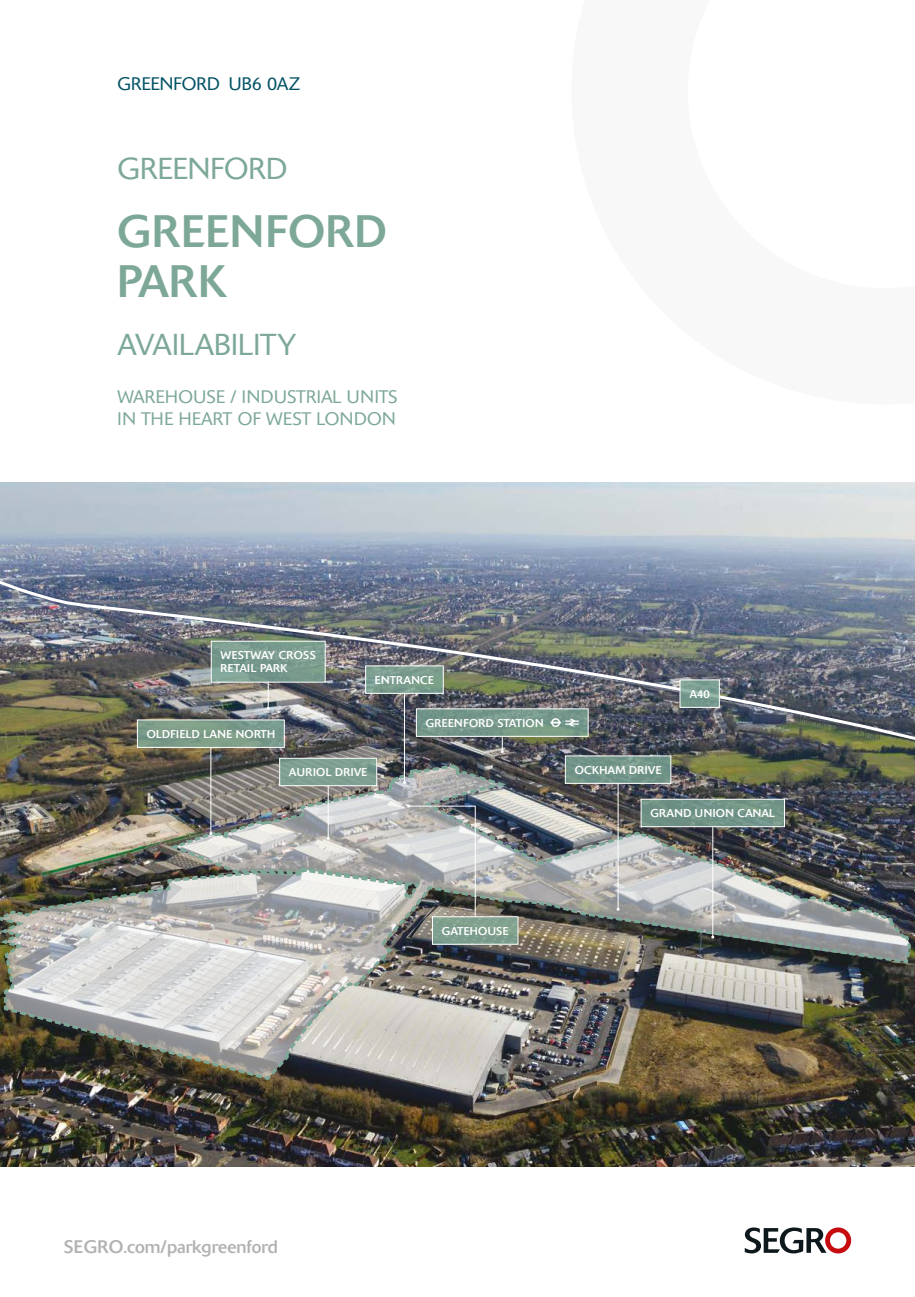
<style>
.page{position:relative;width:915px;height:1297px;background:#fff}
.page>*{position:absolute;margin:0;border:0;box-sizing:border-box;transform-origin:0 0}
.t1{font:45px/49.2px "Delta BQ";letter-spacing:.02em;color:#7da897}
.t2{font:300 30px "Delta BQ";letter-spacing:.005em;color:#7da897}
.t3{font:300 18px/21.6px "Delta BQ";letter-spacing:.02em;color:#7da897}
.t4{font:18px "Delta BQ";color:#b3b2b2}
.t5{font:300 18px "Delta BQ";letter-spacing:.005em;color:#005164}
.t6{font:11.25px/13.5px "Delta BQ";letter-spacing:.03em;color:#fff}
</style>
<div class="page">
<img style="left:0;top:483px;width:914px;height:684px">
<img style="left:0;top:563px;width:914px;height:189px">
<svg style="left:744px;top:1227px;width:106px;height:26px"></svg>
<svg style="left:566px;top:757px;width:103px;height:6px"></svg>
<div style="left:279px;top:758px;width:97px;height:28px;background:linear-gradient(to right,#7a9c8f,#83a495)"></div>
<div style="left:279px;top:758px;width:98px;height:28px;border:1px solid #fff"></div>
<svg style="left:367px;top:667px;width:74px;height:25px;background:#7c9e8e"></svg>
<div style="left:365px;top:665px;width:78px;height:29px;border:1px solid #fff"></div>
<hr style="left:404px;top:693px;width:1px;height:89px;background:#fff">
<svg style="left:139px;top:721px;width:143px;height:25px;background:#7b9c89"></svg>
<div style="left:137px;top:719px;width:147px;height:29px;border:1px solid #fff"></div>
<hr style="left:210px;top:747px;width:1px;height:86px;background:#fff">
<img style="left:0;top:763px;width:911px;height:318px">
<svg style="left:418px;top:710px;width:168px;height:25px;background:#76998b"></svg>
<div style="left:416px;top:708px;width:172px;height:29px;border:1px solid #fff"></div>
<svg style="left:550px;top:718px;width:28px;height:9px"></svg>
<svg style="left:500px;top:736px;width:3px;height:17px"></svg>
<svg style="left:681px;top:681px;width:36px;height:25px"></svg>
<div style="left:679px;top:679px;width:40px;height:29px;border:1px solid #fff"></div>
<svg style="left:266px;top:682px;width:3px;height:28px"></svg>
<svg style="left:213px;top:643px;width:110px;height:37px;background:#7a9c8f"></svg>
<div style="left:211px;top:641px;width:114px;height:41px;border:1px solid #fff"></div>
<h3 class="t5" style="left:117px;top:73px;width:184px">GREENFORD UB6 0AZ</h3>
<h2 class="t2" style="left:117px;top:150px;width:171px">GREENFORD</h2>
<h1 class="t1" style="left:117px;top:207px;width:271px">GREENFORD<br>PARK</h1>
<h2 class="t2" style="left:117px;top:326px;width:180px">AVAILABILITY</h2>
<h3 class="t3" style="left:117px;top:386px;width:281px">WAREHOUSE / INDUSTRIAL UNITS<br>IN THE HEART OF WEST LONDON</h3>
<p class="t6" style="left:220px;top:648px;width:97px">WESTWAY CROSS<br>RETAIL PARK</p>
<p class="t6" style="left:147px;top:727px;width:130px">OLDFIELD LANE NORTH</p>
<p class="t6" style="left:375px;top:673px;width:60px">ENTRANCE</p>
<p class="t6" style="left:425px;top:716px;width:119px">GREENFORD STATION</p>
<p class="t6" style="left:289px;top:765px;width:80px">AURIOL DRIVE</p>
<p class="t6" style="left:574px;top:763px;width:88px">OCKHAM DRIVE</p>
<p class="t6" style="left:689px;top:687px;width:22px">A40</p>
<h3 class="t4" style="left:64px;top:1236px;width:216px">SEGRO.com/parkgreenford</h3>
<p class="t6" style="left:441px;top:924px;width:68px">GATEHOUSE</p>
<p class="t6" style="left:650px;top:806px;width:126px">GRAND UNION CANAL</p>
</div>
